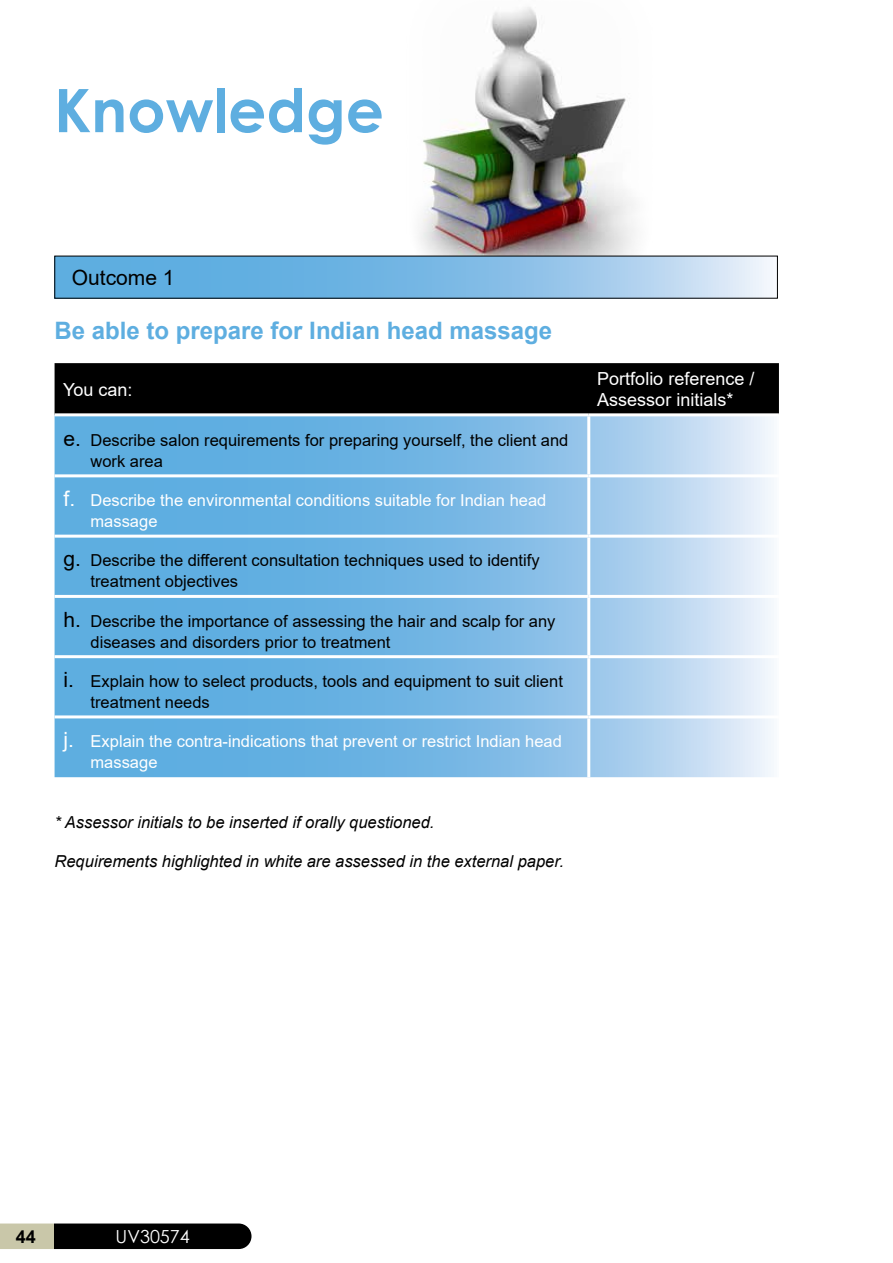
<style>
.page{position:relative;width:893px;height:1263px;background:#fff}
.page>*{position:absolute;margin:0;border:0;box-sizing:border-box;transform-origin:0 0}
.t1{font:700 60px "Century Gothic";color:#5eaee0}
.t2{font:700 24px "Arial";color:#5eaee0}
.t3{font:21px "Arial";color:#000}
.t4{font:18px/21.6px "Arial";color:#fff}
.t5{font:18px "Century Gothic";color:#fff}
.t6{font:700 18px "Arial";color:#000}
.t7{font:16.5px/21px "Arial";color:#000}
.t8{font:16.5px/21px "Arial";color:#fff}
.t9{font:italic 16.5px "Arial";color:#000}
.s1{font-size:21px}
</style>
<div class="page">
<img style="left:407px;top:7px;width:248px;height:249px">
<svg style="left:57px;top:258px;width:713px;height:38px;background:#85bfe7"></svg>
<div style="left:55px;top:363px;width:724px;height:50px;background:#000"></div>
<svg style="left:55px;top:416px;width:719px;height:361px;background:#83bde6"></svg>
<hr style="left:587px;top:416px;width:3px;height:58px;background:#fff">
<hr style="left:589px;top:474px;width:190px;height:3px;background:#fff">
<hr style="left:589px;top:535px;width:190px;height:3px;background:#fff">
<hr style="left:587px;top:538px;width:3px;height:57px;background:#fff">
<hr style="left:55px;top:595px;width:534px;height:3px;background:#fff">
<hr style="left:589px;top:595px;width:190px;height:3px;background:#fff">
<hr style="left:587px;top:598px;width:3px;height:57px;background:#fff">
<hr style="left:55px;top:655px;width:534px;height:3px;background:#fff">
<hr style="left:589px;top:655px;width:190px;height:3px;background:#fff">
<hr style="left:587px;top:658px;width:3px;height:57px;background:#fff">
<hr style="left:55px;top:715px;width:534px;height:3px;background:#fff">
<hr style="left:589px;top:715px;width:190px;height:3px;background:#fff">
<hr style="left:587px;top:718px;width:3px;height:59px;background:#fff">
<hr style="left:55px;top:474px;width:534px;height:3px;background:#fff">
<hr style="left:587px;top:477px;width:3px;height:58px;background:#fff">
<hr style="left:55px;top:535px;width:534px;height:3px;background:#fff">
<svg style="left:0;top:1223px;width:251px;height:26px;background:#31312b"></svg>
<h1 class="t1" style="left:54px;top:65px;width:331px">Knowledge</h1>
<p class="t3" style="left:72px;top:263px;width:104px">Outcome 1</p>
<h2 class="t2" style="left:55px;top:314px;width:499px">Be able to prepare for Indian head massage</h2>
<p class="t4" style="left:63px;top:378px;width:71px">You can:</p>
<p class="t4" style="left:597px;top:367px;width:159px">Portfolio reference /<br>Assessor initials*</p>
<p class="t7" style="left:91px;top:429px;width:479px;text-indent:-27px"><span class="s1">e.</span> Describe salon requirements for preparing yourself, the client and work area</p>
<p class="t8" style="left:91px;top:490px;width:457px;text-indent:-27px"><span class="s1">f.</span> Describe the environmental conditions suitable for Indian head massage</p>
<p class="t7" style="left:91px;top:550px;width:451px;text-indent:-27px"><span class="s1">g.</span> Describe the different consultation techniques used to identify treatment objectives</p>
<p class="t7" style="left:91px;top:610px;width:466px;text-indent:-27px"><span class="s1">h.</span> Describe the importance of assessing the hair and scalp for any diseases and disorders prior to treatment</p>
<p class="t7" style="left:91px;top:670px;width:474px;text-indent:-27px"><span class="s1">i.</span> Explain how to select products, tools and equipment to suit client treatment needs</p>
<p class="t8" style="left:91px;top:731px;width:473px;text-indent:-27px"><span class="s1">j.</span> Explain the contra-indications that prevent or restrict Indian head massage</p>
<p class="t9" style="left:55px;top:811px;width:381px">* Assessor initials to be inserted if orally questioned.</p>
<p class="t9" style="left:55px;top:851px;width:511px">Requirements highlighted in white are assessed in the external paper.</p>
<p class="t6" style="left:16px;top:1224px;width:22px">44</p>
<p class="t5" style="left:116px;top:1223px;width:76px">UV30574</p>
</div>
